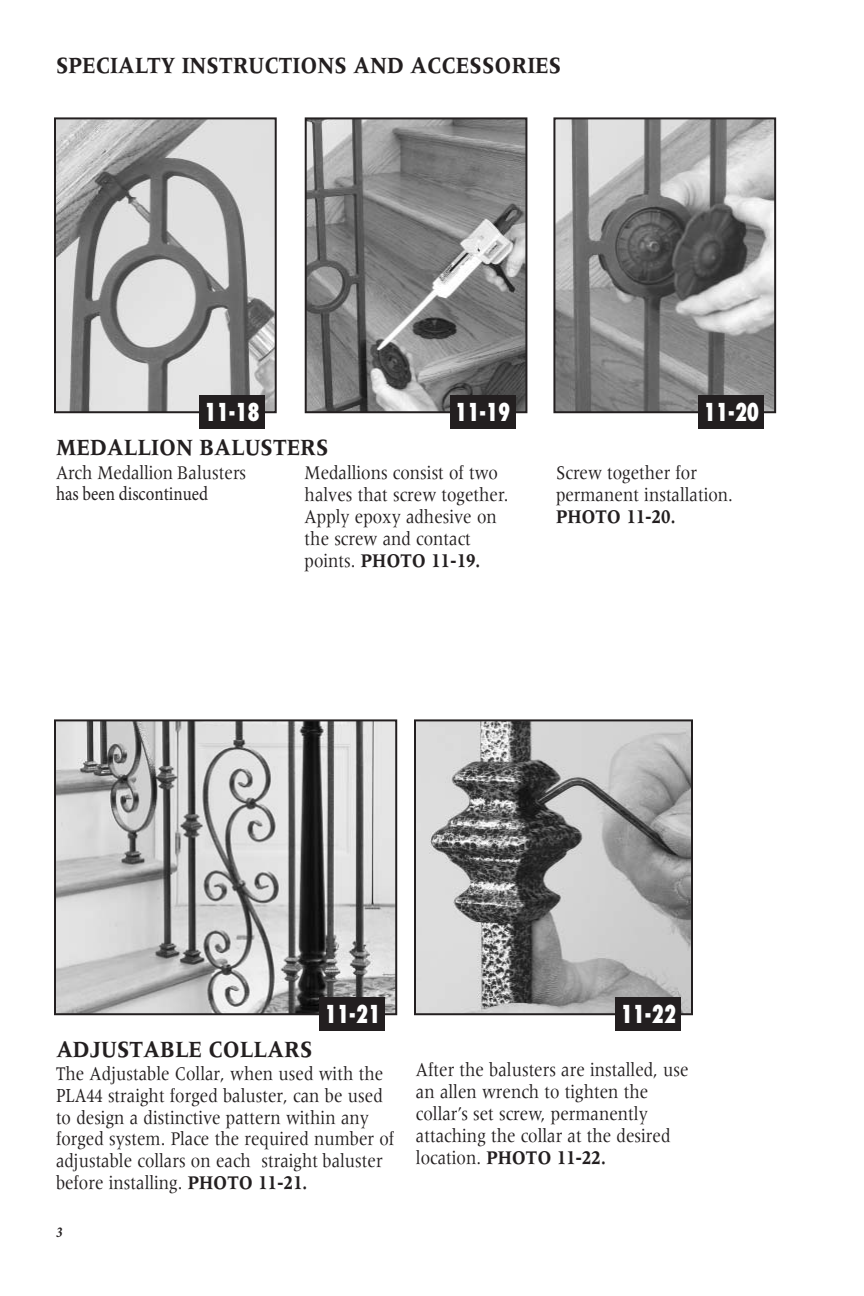
<style>
.page{position:relative;width:864px;height:1296px;background:#fff}
.page>*{position:absolute;margin:0;border:0;box-sizing:border-box;transform-origin:0 0}
.t1{font:700 24px "Meridien";color:#231f20;scale:.85 1}
.t2{font:800 condensed 24px "Futura";color:#fff;scale:.85 1}
.t3{font:20px/22px "Meridien";color:#231f20;scale:.85 1}
.t4{font:20px "Minion Pro";color:#231f20;scale:.85 1}
.t5{font:700 20px "Meridien";color:#231f20;scale:.85 1}
.t6{font:italic 700 15px "Minion Pro";color:#231f20;scale:.85 1}
.s1{font-weight:700}
.s2{font-family:"Minion Pro"}
</style>
<div class="page">
<img style="left:57px;top:120px;width:217px;height:290px">
<div style="left:54px;top:117px;width:223px;height:296px;border:2px solid #231f20"></div>
<div style="left:199px;top:395px;width:66px;height:34px;background:#231f20"></div>
<img style="left:308px;top:120px;width:216px;height:290px">
<div style="left:305px;top:117px;width:222px;height:296px;border:2px solid #231f20"></div>
<div style="left:450px;top:395px;width:65px;height:34px;background:#231f20"></div>
<img style="left:556px;top:120px;width:217px;height:290px">
<div style="left:553px;top:117px;width:223px;height:296px;border:2px solid #231f20"></div>
<div style="left:699px;top:395px;width:65px;height:34px;background:#231f20"></div>
<img style="left:417px;top:722px;width:273px;height:290px">
<div style="left:414px;top:719px;width:279px;height:296px;border:2px solid #231f20"></div>
<div style="left:616px;top:997px;width:65px;height:34px;background:#231f20"></div>
<img style="left:57px;top:722px;width:337px;height:290px">
<div style="left:54px;top:719px;width:343px;height:296px;border:2px solid #231f20"></div>
<div style="left:320px;top:997px;width:65px;height:34px;background:#231f20"></div>
<p class="t1" style="left:56px;top:56px;width:596px">SPECIALTY INSTRUCTIONS AND ACCESSORIES</p>
<p class="t2" style="left:204px;top:402px;width:67px">11-18</p>
<p class="t2" style="left:455px;top:402px;width:67px">11-19</p>
<p class="t2" style="left:704px;top:402px;width:67px">11-20</p>
<p class="t1" style="left:56px;top:438px;width:322px">MEDALLION BALUSTERS</p>
<p class="t3" style="left:56px;top:463px;width:225px">Arch Medallion Balusters</p>
<p class="t4" style="left:56px;top:480px;width:180px">has been discontinued</p>
<p class="t3" style="left:305px;top:463px;width:241px">Medallions consist of two halves that screw together.<br>Apply epoxy adhesive on the screw and contact points. <span class="s1">PHOTO 11-19.</span></p>
<p class="t3" style="left:556px;top:463px;width:210px">Screw together for permanent installation.</p>
<p class="t5" style="left:556px;top:508px;width:142px">PHOTO 11-20.</p>
<p class="t2" style="left:325px;top:1004px;width:67px">11-21</p>
<p class="t2" style="left:620px;top:1004px;width:67px">11-22</p>
<p class="t1" style="left:56px;top:1040px;width:303px">ADJUSTABLE COLLARS</p>
<p class="t3" style="left:56px;top:1064px;width:399px">The Adjustable Collar, when used with the <span class="s2">PLA44</span> straight forged baluster, can be used to design a distinctive pattern within any forged system. Place the required number of adjustable collars on each straight baluster before installing. <span class="s1">PHOTO 11-21.</span></p>
<p class="t3" style="left:416px;top:1060px;width:322px">After the balusters are installed, use an allen wrench to tighten the collar’s set screw, permanently attaching the collar at the desired location. <span class="s1">PHOTO 11-22.</span></p>
<p class="t6" style="left:56px;top:1221px;width:9px">3</p>
</div>
